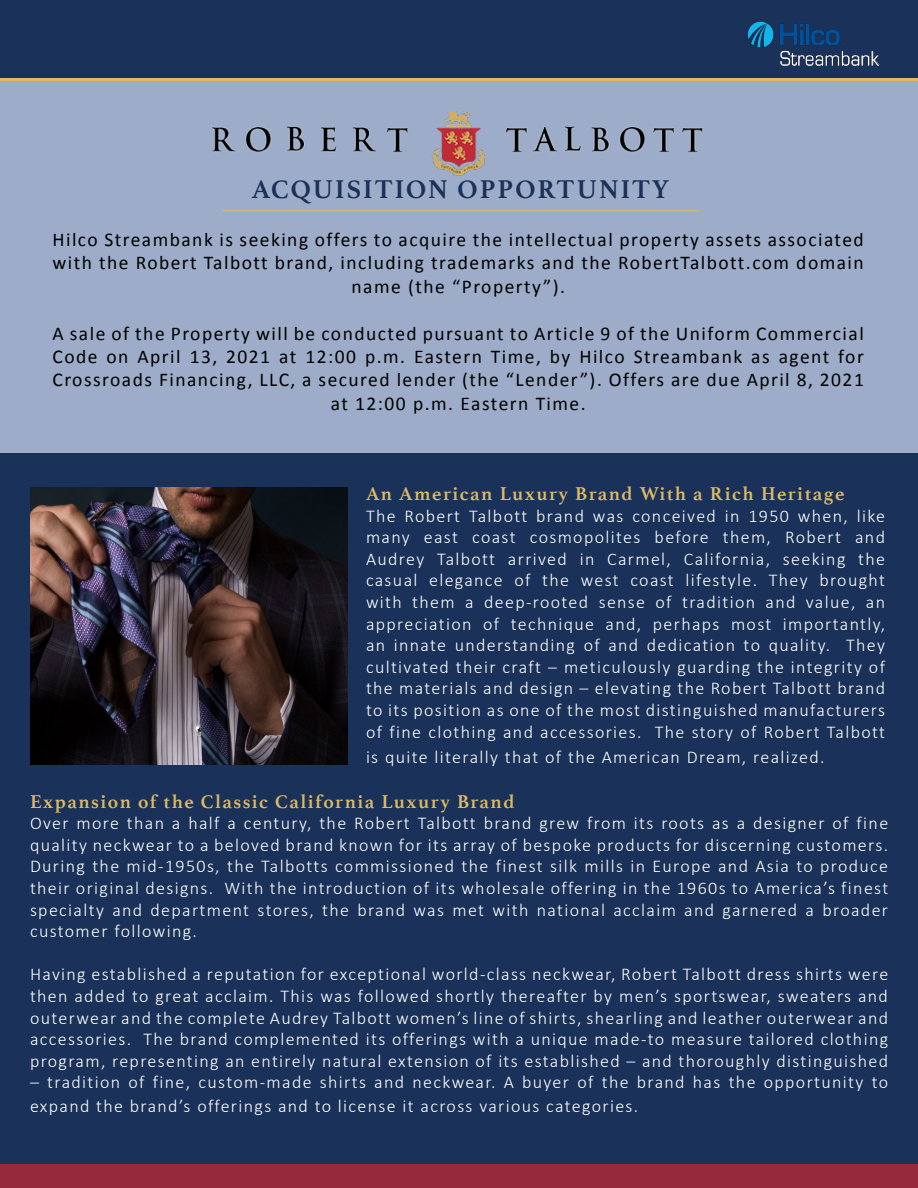
<style>
.page{position:relative;width:918px;height:1188px;background:#1a3159}
.page>*{position:absolute;margin:0;border:0;box-sizing:border-box;transform-origin:0 0}
.Page_Section_Header{font:700 27px "Athelas";letter-spacing:.075em;color:#1a3159}
.Page_Section_Header-2{font:19.5px/23.4px "Calibri";letter-spacing:.075em;color:#000;text-align:center}
.Page_Section_Header-3{font:700 19.5px "Athelas";letter-spacing:.075em;color:#ddba63}
.Page_Section_Header-4{font:300 18px/21.6px "Calibri";letter-spacing:.075em;color:#fff;text-align:justify}
</style>
<div class="page">
<hr style="left:0;top:78px;width:918px;height:3px;background:#ddba63">
<img style="left:747px;top:21px;width:99px;height:27px">
<img style="left:780px;top:50px;width:100px;height:16px">
<div style="left:0;top:81px;width:918px;height:372px;background:#9dadc9"></div>
<img style="left:30px;top:487px;width:318px;height:278px">
<img style="left:212px;top:111px;width:491px;height:65px">
<hr style="left:222px;top:210px;width:477px;height:2px;background:#ddba63">
<div style="left:0;top:1164px;width:918px;height:24px;background:#962a3d"></div>
<p class="Page_Section_Header" style="left:252px;top:167px;width:419px">ACQUISITION OPPORTUNITY</p>
<p class="Page_Section_Header-2" style="left:52px;top:227px;width:813px">Hilco Streambank is seeking offers to acquire the intellectual property assets associated with the Robert Talbott brand, including trademarks and the RobertTalbott.com domain name (the “Property”).</p>
<p class="Page_Section_Header-2" style="left:52px;top:321px;width:813px">A sale of the Property will be conducted pursuant to Article 9 of the Uniform Commercial Code on April 13, 2021 at 12:00 p.m. Eastern Time, by Hilco Streambank as agent for Crossroads Financing, LLC, a secured lender (the “Lender”). Offers are due April 8, 2021 at 12:00 p.m. Eastern Time.</p>
<p class="Page_Section_Header-3" style="left:366px;top:478px;width:480px">An American Luxury Brand With a Rich Heritage</p>
<p class="Page_Section_Header-4" style="left:366px;top:505px;width:521px">The Robert Talbott brand was conceived in 1950 when, like many east coast cosmopolites before them, Robert and Audrey Talbott arrived in Carmel, California, seeking the casual elegance of the west coast lifestyle. They brought with them a deep-rooted sense of tradition and value, an appreciation of technique and, perhaps most importantly, an innate understanding of and dedication to quality. They cultivated their craft – meticulously guarding the integrity of the materials and design – elevating the Robert Talbott brand to its position as one of the most distinguished manufacturers of fine clothing and accessories. The story of Robert Talbott</p>
<p class="Page_Section_Header-4" style="left:366px;top:746px;width:460px">is quite literally that of the American Dream, realized.</p>
<p class="Page_Section_Header-3" style="left:30px;top:785px;width:486px">Expansion of the Classic California Luxury Brand</p>
<p class="Page_Section_Header-4" style="left:30px;top:812px;width:860px">Over more than a half a century, the Robert Talbott brand grew from its roots as a designer of fine quality neckwear to a beloved brand known for its array of bespoke products for discerning customers.<br>During the mid-1950s, the Talbotts commissioned the finest silk mills in Europe and Asia to produce their original designs. With the introduction of its wholesale offering in the 1960s to America’s finest specialty and department stores, the brand was met with national acclaim and garnered a broader customer following.</p>
<p class="Page_Section_Header-4" style="left:30px;top:964px;width:860px">Having established a reputation for exceptional world-class neckwear, Robert Talbott dress shirts were then added to great acclaim. This was followed shortly thereafter by men’s sportswear, sweaters and outerwear and the complete Audrey Talbott women’s line of shirts, shearling and leather outerwear and accessories. The brand complemented its offerings with a unique made-to measure tailored clothing program, representing an entirely natural extension of its established – and thoroughly distinguished</p>
<p class="Page_Section_Header-4" style="left:30px;top:1071px;width:860px;line-height:23.4px">– tradition of fine, custom-made shirts and neckwear. A buyer of the brand has the opportunity to expand the brand’s offerings and to license it across various categories.</p>
</div>
